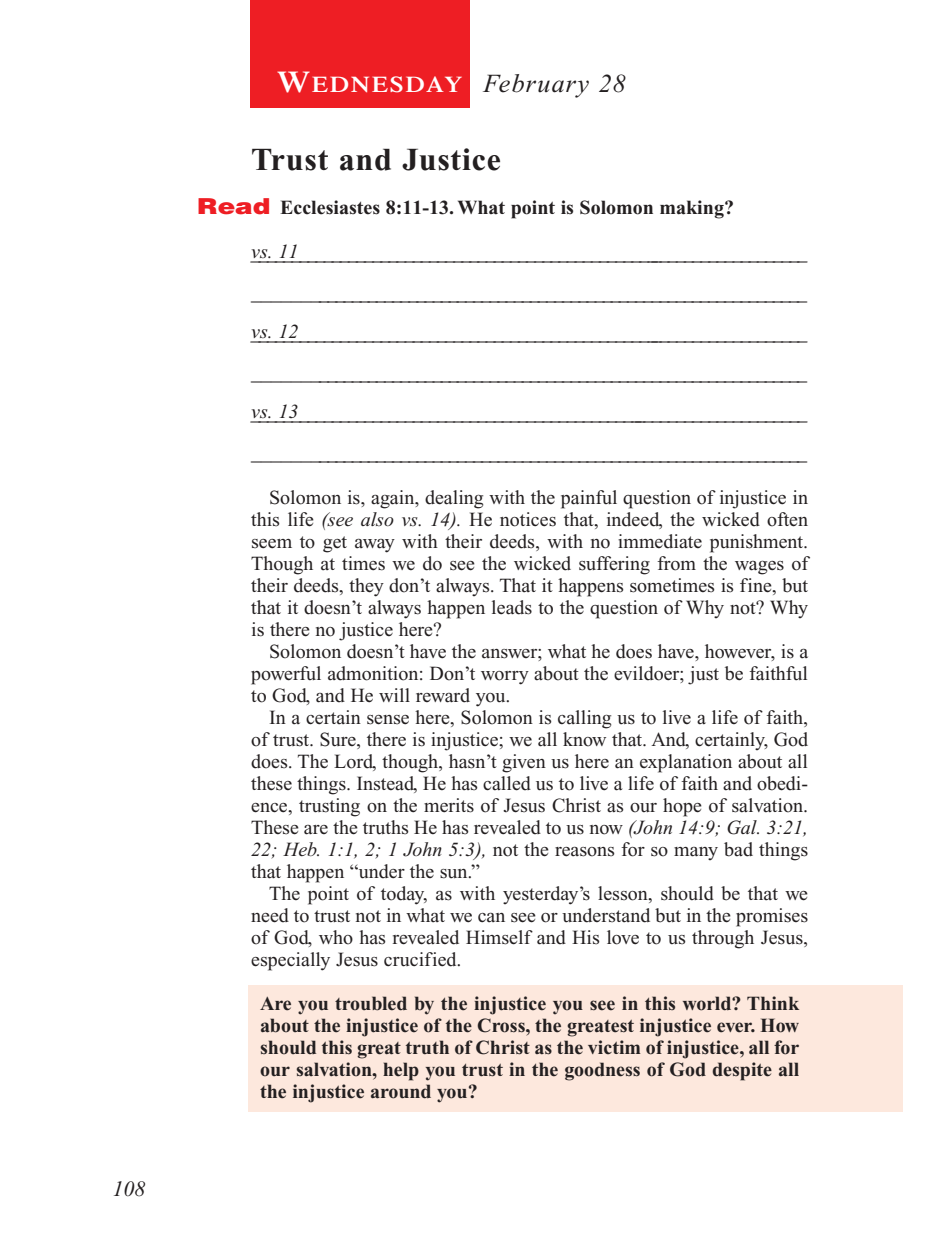
<style>
.page{position:relative;width:936px;height:1260px;background:#fff}
.page>*{position:absolute;margin:0;border:0;box-sizing:border-box;transform-origin:0 0}
.t1{font:700 32px "Times New Roman";letter-spacing:.025em;color:#231f20}
.t2{font:italic 26px "Times New Roman";letter-spacing:.05em;color:#231f20}
.t3{font:italic 22px "Times New Roman";color:#231f20}
.t4{font:20px/22px "Times New Roman";color:#231f20;text-align:justify}
.t5{font:700 20px/22px "Times New Roman";color:#231f20;text-align:justify}
.t6{font:italic 20px "Times New Roman";color:#231f20}
.s1{font-family:"Times";font-weight:600;font-style:normal;font-size:30px;color:#fff}
.s2{font-family:"Times";font-weight:600;font-style:normal;font-size:22.4px;color:#fff}
.s3{font-family:"Helvetica";font-weight:900;font-size:22px;color:#ee1e24}
.s4{font-style:italic}
</style>
<div class="page">
<div style="left:248px;top:985px;width:654px;height:126px;background:#fde8dd"></div>
<div style="left:250px;top:0;width:220px;height:107px;background:#ee1e24"></div>
<p class="t3" style="left:113px;top:1181px;width:35px">108</p>
<h2 class="t2" style="left:277px;top:74px;width:350px"><span class="s1">W</span><span class="s2">EDNESDAY</span> February 28</h2>
<h1 class="t1" style="left:251px;top:149px;width:251px">Trust and Justice</h1>
<p class="t5" style="left:197px;top:198px;width:538px"><span class="s3">Read</span> Ecclesiastes 8:11-13. What point is Solomon making?</p>
<p class="t6" style="left:251px;top:244px;width:49px">vs. 11</p>
<p class="t6" style="left:251px;top:246px;width:562px">_____________________________________________________________________</p>
<p class="t4" style="left:251px;top:284px;width:558px">___________________________________________________________________</p>
<p class="t6" style="left:251px;top:324px;width:49px">vs. 12</p>
<p class="t6" style="left:251px;top:326px;width:562px">_____________________________________________________________________</p>
<p class="t4" style="left:251px;top:364px;width:558px">___________________________________________________________________</p>
<p class="t6" style="left:251px;top:404px;width:49px">vs. 13</p>
<p class="t6" style="left:251px;top:406px;width:562px">_____________________________________________________________________</p>
<p class="t4" style="left:251px;top:444px;width:558px">___________________________________________________________________</p>
<p class="t4" style="left:251px;top:488px;width:559px;text-indent:18px">Solomon is, again, dealing with the painful question of injustice in this life <span class="s4">(see also vs. 14).</span> He notices that, indeed, the wicked often seem to get away with their deeds, with no immediate punishment.<br>Though at times we do see the wicked suffering from the wages of their deeds, they don’t always. That it happens sometimes is fine, but that it doesn’t always happen leads to the question of Why not? Why is there no justice here?</p>
<p class="t4" style="left:251px;top:642px;width:559px;text-indent:18px">Solomon doesn’t have the answer; what he does have, however, is a powerful admonition: Don’t worry about the evildoer; just be faithful to God, and He will reward you.</p>
<p class="t4" style="left:251px;top:708px;width:559px;text-indent:18px">In a certain sense here, Solomon is calling us to live a life of faith, of trust. Sure, there is injustice; we all know that. And, certainly, God does. The Lord, though, hasn’t given us here an explanation about all these things. Instead, He has called us to live a life of faith and obedi&shy;ence, trusting on the merits of Jesus Christ as our hope of salvation.<br>These are the truths He has revealed to us now <span class="s4">(John 14:9; Gal. 3:21, 22; Heb. 1:1, 2; 1 John 5:3),</span> not the reasons for so many bad things that happen “under the sun.”</p>
<p class="t4" style="left:251px;top:884px;width:559px;text-indent:18px">The point of today, as with yesterday’s lesson, should be that we need to trust not in what we can see or understand but in the promises of God, who has revealed Himself and His love to us through Jesus, especially Jesus crucified.</p>
<p class="t5" style="left:260px;top:994px;width:541px">Are you troubled by the injustice you see in this world? Think about the injustice of the Cross, the greatest injustice ever. How should this great truth of Christ as the victim of injustice, all for our salvation, help you trust in the goodness of God despite all the injustice around you?</p>
</div>
